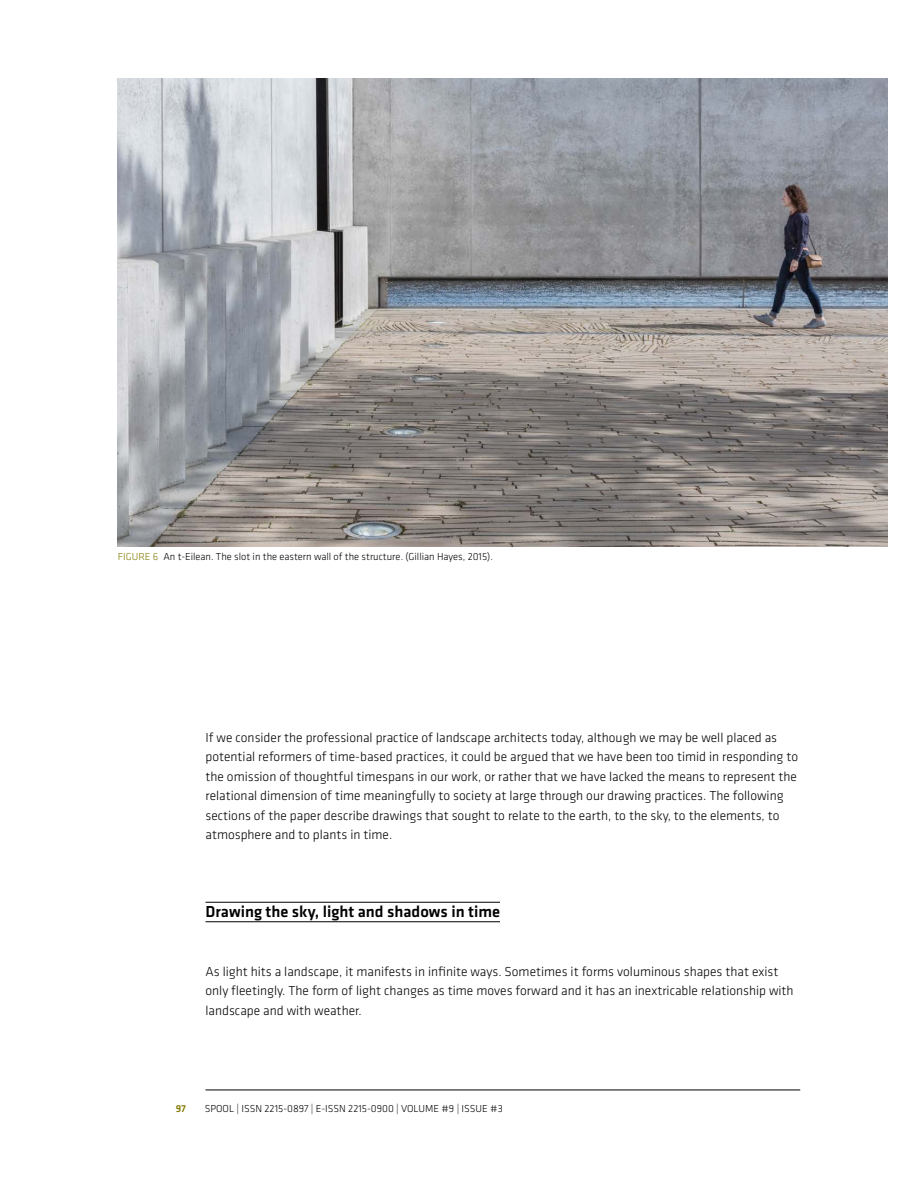
<style>
.page{position:relative;width:918px;height:1188px;background:#fff}
.page>*{position:absolute;margin:0;border:0;box-sizing:border-box;transform-origin:0 0}
.t1{font:500 16.5px "Klavika Basic";color:#000}
.t2{font:300 13.5px/19.5px "Klavika Basic";color:#000}
.t3{font:300 10.5px "Klavika Basic";color:#000}
.t4{font:300 10.5px "Klavika Basic";color:#837b00}
.t5{font:500 10.5px "Klavika Basic";color:#837b00}
.s1{color:#837b00}
</style>
<div class="page">
<hr style="left:206px;top:1090px;width:594px;height:1px;background:#000">
<hr style="left:206px;top:921px;width:294px;height:1px;background:#000">
<img style="left:118px;top:79px;width:770px;height:468px">
<hr style="left:206px;top:902px;width:294px;height:1px;background:#000">
<p class="t4" style="left:118px;top:551px;width:12px">Figure</p>
<p class="t3" style="left:153px;top:551px;width:342px"><span class="s1">6</span> An t-Eilean. The slot in the eastern wall of the structure. (Gillian Hayes, 2015).</p>
<p class="t2" style="left:206px;top:727px;width:594px">If we consider the professional practice of landscape architects today, although we may be well placed as potential reformers of time-based practices, it could be argued that we have been too timid in responding to the omission of thoughtful timespans in our work, or rather that we have lacked the means to represent the relational dimension of time meaningfully to society at large through our drawing practices. The following sections of the paper describe drawings that sought to relate to the earth, to the sky, to the elements, to atmosphere and to plants in time.</p>
<p class="t1" style="left:206px;top:901px;width:296px">Drawing the sky, light and shadows in time</p>
<p class="t2" style="left:206px;top:961px;width:590px">As light hits a landscape, it manifests in infinite ways. Sometimes it forms voluminous shapes that exist only fleetingly. The form of light changes as time moves forward and it has an inextricable relationship with landscape and with weather.</p>
<p class="t5" style="left:176px;top:1102px;width:12px">97</p>
<p class="t3" style="left:205px;top:1102px;width:300px">SPOOL | ISSN 2215-0897 | E-ISSN 2215-0900 | VOLUME #9 | ISSUE #3</p>
</div>
